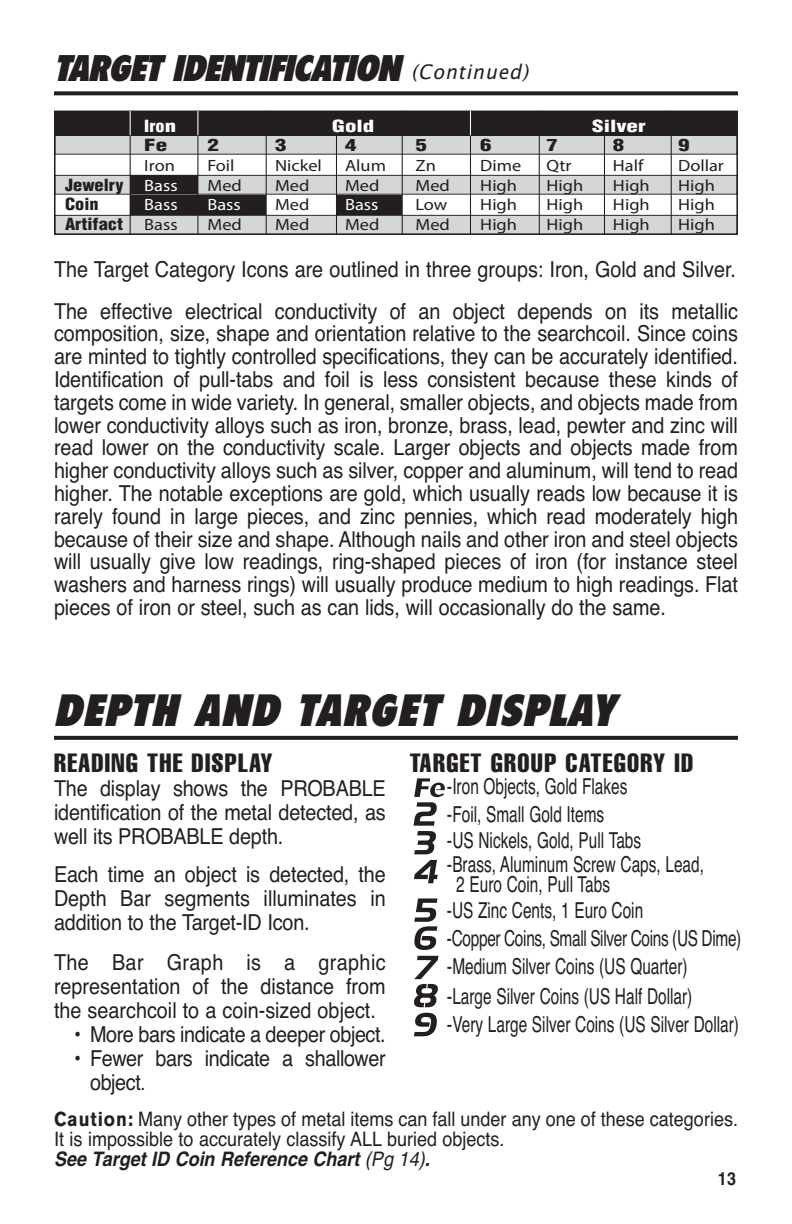
<style>
.page{position:relative;width:792px;height:1224px;background:#fff}
.page>*{position:absolute;margin:0;border:0;box-sizing:border-box;transform-origin:0 0}
.t1{font:44px "Flanders Ital";letter-spacing:.05em;color:#231f20}
.t2{font:36px "Flanders Ital";color:#231f20}
.t3{font:extra-condensed 26px "Helvetica";letter-spacing:.05em;color:#231f20}
.t4{font:22px/22.8px "Helvetica";color:#231f20;text-align:justify;scale:.9 1}
.t5{font:22px/28px "Helvetica";color:#231f20;scale:.75 1}
.t6{font:22px/27.2px "Helvetica";color:#231f20;scale:.7 1}
.t7{font:22px/24px "Helvetica";letter-spacing:-.02em;color:#231f20;scale:.9 1}
.t8{font:20px/20px "Helvetica";color:#231f20;scale:.9 1}
.t9{font:700 18px "Helvetica";color:#231f20;scale:.9 1}
.t10{font:16.4px "Myriad Pro";color:#231f20;scale:1.12 1}
.t11{font:900 condensed 16.4px "Helvetica";color:#231f20;scale:1.12 1}
.t12{font:16.4px "Myriad Pro";color:#fff;scale:1.12 1}
.t13{font:900 condensed 16.4px "Helvetica";color:#fff;scale:1.4 1}
.t14{font:900 condensed 16.4px "Helvetica";color:#231f20;scale:1.4 1}
.t15{font:900 condensed 16.4px "Helvetica";color:#fff;scale:1.12 1}
.s1{font-family:"Lucida Grande";font-style:italic;font-size:20px}
.s2{font-size:20px}
.s3{font-family:"Akzidenz Grotesk BE Bold"}
.s4{font-weight:700;font-style:italic}
.s5{font-style:italic}
</style>
<div class="page">
<svg style="left:54px;top:91px;width:684px;height:4px;background:#353233"></svg>
<div style="left:55px;top:135px;width:682px;height:19px;background:#d5d6d8"></div>
<div style="left:55px;top:111px;width:682px;height:25px;background:#231f20"></div>
<div style="left:55px;top:175px;width:682px;height:19px;background:#d5d6d8"></div>
<div style="left:54px;top:175px;width:684px;height:20px;border:1px solid #231f20"></div>
<div style="left:55px;top:215px;width:682px;height:19px;background:#d5d6d8"></div>
<div style="left:54px;top:215px;width:684px;height:20px;border:1px solid #231f20"></div>
<div style="left:54px;top:111px;width:684px;height:124px;border:1px solid #231f20"></div>
<hr style="left:130px;top:111px;width:1px;height:124px;background:#231f20">
<svg style="left:130px;top:111px;width:1px;height:24px"></svg>
<hr style="left:198px;top:111px;width:1px;height:123px;background:#231f20">
<svg style="left:198px;top:111px;width:1px;height:24px"></svg>
<hr style="left:266px;top:111px;width:1px;height:123px;background:#231f20">
<hr style="left:336px;top:135px;width:1px;height:99px;background:#231f20">
<hr style="left:402px;top:111px;width:1px;height:123px;background:#231f20">
<hr style="left:470px;top:111px;width:1px;height:123px;background:#231f20">
<svg style="left:470px;top:111px;width:1px;height:24px"></svg>
<hr style="left:539px;top:111px;width:1px;height:123px;background:#231f20">
<hr style="left:604px;top:134px;width:1px;height:100px;background:#231f20">
<hr style="left:671px;top:111px;width:1px;height:123px;background:#231f20">
<div style="left:130px;top:175px;width:68px;height:19px;background:#231f20"></div>
<div style="left:130px;top:195px;width:68px;height:19px;background:#231f20"></div>
<div style="left:198px;top:195px;width:67px;height:19px;background:#231f20"></div>
<div style="left:336px;top:195px;width:66px;height:19px;background:#231f20"></div>
<svg style="left:54px;top:736px;width:684px;height:4px;background:#2b2728"></svg>
<svg style="left:414px;top:778px;width:31px;height:76px"></svg>
<svg style="left:414px;top:860px;width:24px;height:23px"></svg>
<svg style="left:414px;top:956px;width:24px;height:51px"></svg>
<svg style="left:414px;top:1013px;width:23px;height:23px"></svg>
<svg style="left:414px;top:898px;width:23px;height:52px"></svg>
<h2 class="t2" style="left:54px;top:47px;width:484px">TARGET IDENTIFICATION <span class="s1">(Continued)</span></h2>
<p class="t15" style="left:144px;top:117px;width:30px">Iron</p>
<p class="t13" style="left:332px;top:117px;width:32px">Gold</p>
<p class="t13" style="left:592px;top:117px;width:40px">Silver</p>
<p class="t14" style="left:144px;top:136px;width:18px">Fe</p>
<p class="t14" style="left:208px;top:136px;width:10px">2</p>
<p class="t14" style="left:275px;top:136px;width:10px">3</p>
<p class="t14" style="left:345px;top:136px;width:10px">4</p>
<p class="t14" style="left:416px;top:136px;width:10px">5</p>
<p class="t14" style="left:480px;top:136px;width:10px">6</p>
<p class="t14" style="left:546px;top:136px;width:10px">7</p>
<p class="t14" style="left:613px;top:136px;width:10px">8</p>
<p class="t14" style="left:678px;top:136px;width:10px">9</p>
<p class="t10" style="left:144px;top:159px;width:29px">Iron</p>
<p class="t10" style="left:208px;top:159px;width:26px">Foil</p>
<p class="t10" style="left:275px;top:159px;width:43px">Nickel</p>
<p class="t10" style="left:345px;top:159px;width:38px">Alum</p>
<p class="t10" style="left:416px;top:159px;width:20px">Zn</p>
<p class="t10" style="left:480px;top:159px;width:38px">Dime</p>
<p class="t10" style="left:546px;top:159px;width:24px">Qtr</p>
<p class="t10" style="left:613px;top:159px;width:29px">Half</p>
<p class="t10" style="left:678px;top:159px;width:42px">Dollar</p>
<p class="t11" style="left:65px;top:176px;width:54px">Jewelry</p>
<p class="t12" style="left:144px;top:179px;width:31px">Bass</p>
<p class="t10" style="left:208px;top:179px;width:32px">Med</p>
<p class="t10" style="left:275px;top:179px;width:32px">Med</p>
<p class="t10" style="left:345px;top:179px;width:32px">Med</p>
<p class="t10" style="left:416px;top:179px;width:32px">Med</p>
<p class="t10" style="left:480px;top:179px;width:34px">High</p>
<p class="t10" style="left:546px;top:179px;width:34px">High</p>
<p class="t10" style="left:613px;top:179px;width:34px">High</p>
<p class="t10" style="left:678px;top:179px;width:34px">High</p>
<p class="t11" style="left:65px;top:195px;width:32px">Coin</p>
<p class="t12" style="left:144px;top:199px;width:31px">Bass</p>
<p class="t12" style="left:208px;top:199px;width:31px">Bass</p>
<p class="t10" style="left:275px;top:199px;width:32px">Med</p>
<p class="t12" style="left:345px;top:199px;width:31px">Bass</p>
<p class="t10" style="left:416px;top:199px;width:30px">Low</p>
<p class="t10" style="left:480px;top:199px;width:34px">High</p>
<p class="t10" style="left:546px;top:199px;width:34px">High</p>
<p class="t10" style="left:613px;top:199px;width:34px">High</p>
<p class="t10" style="left:678px;top:199px;width:34px">High</p>
<p class="t11" style="left:65px;top:215px;width:53px">Artifact</p>
<p class="t10" style="left:144px;top:218px;width:31px">Bass</p>
<p class="t10" style="left:208px;top:218px;width:32px">Med</p>
<p class="t10" style="left:275px;top:218px;width:32px">Med</p>
<p class="t10" style="left:345px;top:218px;width:32px">Med</p>
<p class="t10" style="left:416px;top:218px;width:32px">Med</p>
<p class="t10" style="left:480px;top:218px;width:34px">High</p>
<p class="t10" style="left:546px;top:218px;width:34px">High</p>
<p class="t10" style="left:613px;top:218px;width:34px">High</p>
<p class="t10" style="left:678px;top:218px;width:34px">High</p>
<p class="t4" style="left:54px;top:259px;width:759px">The Target Category Icons are outlined in three groups: Iron, Gold and Silver.</p>
<p class="t4" style="left:54px;top:300px;width:762px">The effective electrical conductivity of an object depends on its metallic composition, size, shape and orientation relative to the searchcoil. Since coins are minted to tightly controlled specifications, they can be accurately identified.<br>Identification of pull-tabs and foil is less consistent because these kinds of targets come in wide variety. In general, smaller objects, and objects made from lower conductivity alloys such as iron, bronze, brass, lead, pewter and zinc will read lower on the conductivity scale. Larger objects and objects made from higher conductivity alloys such as silver, copper and aluminum, will tend to read higher. The notable exceptions are gold, which usually reads low because it is rarely found in large pieces, and zinc pennies, which read moderately high because of their size and shape. Although nails and other iron and steel objects will usually give low readings, ring-shaped pieces of iron (for instance steel washers and harness rings) will usually produce medium to high readings. Flat pieces of iron or steel, such as can lids, will occasionally do the same.</p>
<h1 class="t1" style="left:54px;top:685px;width:562px">DEPTH AND TARGET DISPLAY</h1>
<p class="t3" style="left:54px;top:753px;width:220px">READING THE DISPLAY</p>
<p class="t4" style="left:54px;top:776px;width:370px;line-height:24px">The display shows the PROBABLE identification of the metal detected, as well its PROBABLE depth.</p>
<p class="t4" style="left:54px;top:862px;width:370px;line-height:24px">Each time an object is detected, the Depth Bar segments illuminates in addition to the Target-ID Icon.</p>
<p class="t4" style="left:54px;top:950px;width:370px;line-height:24px">The Bar Graph is a graphic representation of the distance from the searchcoil to a coin-sized object.</p>
<p class="t7" style="left:74px;top:1022px;width:348px">• More bars indicate a deeper object.</p>
<p class="t7" style="left:90px;top:1046px;width:330px;text-indent:-16px">• Fewer bars indicate a shallower object<span class="s2">.</span></p>
<p class="t3" style="left:410px;top:753px;width:285px">TARGET GROUP CATEGORY ID</p>
<p class="t5" style="left:447px;top:773px;width:242px">-Iron Objects, Gold Flakes -Foil, Small Gold Items</p>
<p class="t5" style="left:447px;top:829px;width:344px;line-height:24px">-US Nickels, Gold, Pull Tabs<br>-Brass, Aluminum Screw Caps, Lead,</p>
<p class="t6" style="left:447px;top:871px;width:422px;text-indent:9px">2 Euro Coin, Pull Tabs<br>-US Zinc Cents, 1 Euro Coin<br>-Copper Coins, Small Silver Coins (US Dime) -Medium Silver Coins (US Quarter)</p>
<p class="t5" style="left:447px;top:983px;width:391px">-Large Silver Coins (US Half Dollar)<br>-Very Large Silver Coins (US Silver Dollar)</p>
<p class="t8" style="left:54px;top:1109px;width:762px"><span class="s3">Caution:</span> Many other types of metal items can fall under any one of these categories.<br>It is impossible to accurately classify ALL buried objects.<br><span class="s4">See Target ID Coin Reference Chart</span> <span class="s5">(Pg 14)</span><span class="s4">.</span></p>
<p class="t9" style="left:718px;top:1168px;width:22px">13</p>
</div>
